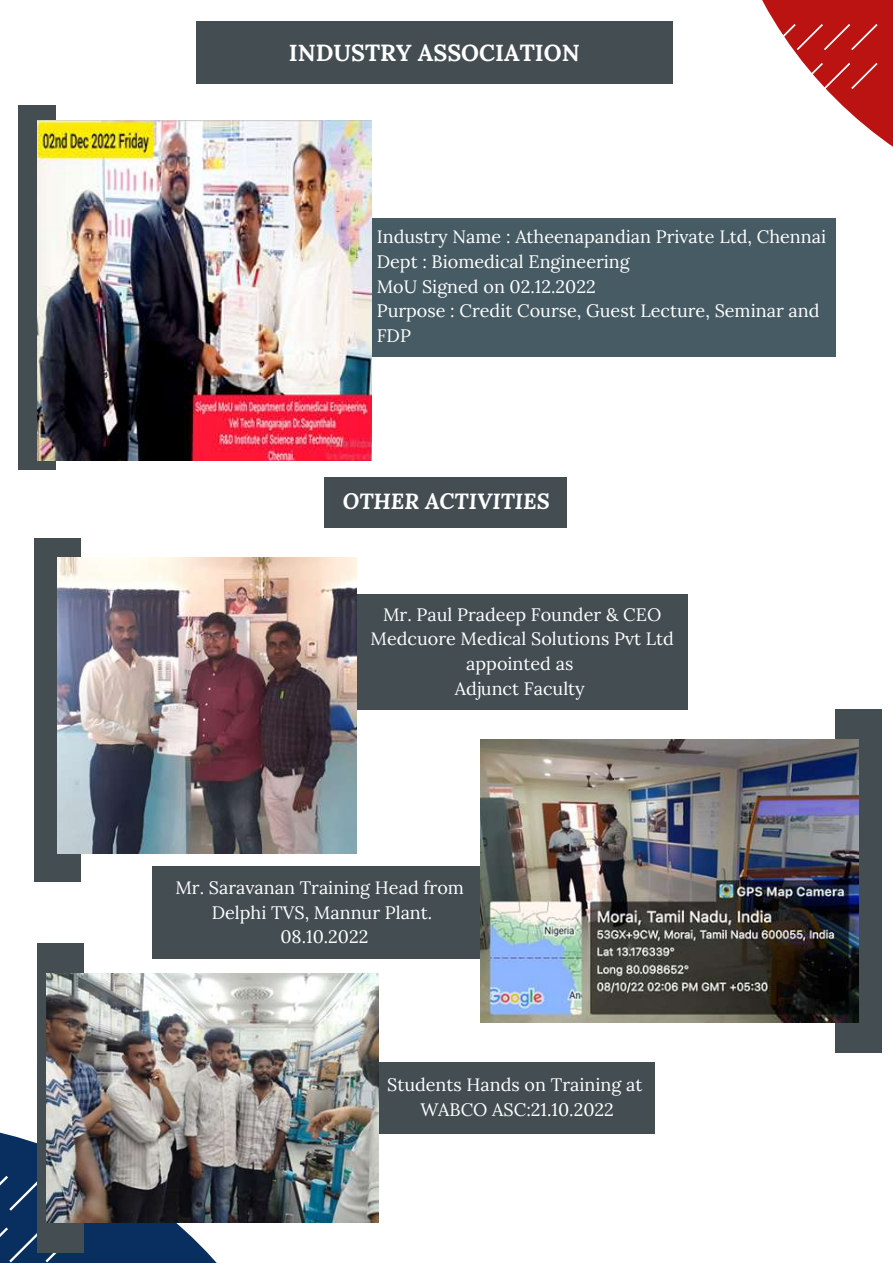
<style>
.page{position:relative;width:893px;height:1264px;background:#fff}
.page>*{position:absolute;margin:0;border:0;box-sizing:border-box;transform-origin:0 0}
.t1{font:700 23.25px "Lora";color:#fff}
.t2{font:italic 700 21.75px "Lora";color:#fff}
.t3{font:18px/24.8px "Lora";color:#fff;text-align:center}
</style>
<div class="page">
<svg style="left:0;top:1121px;width:322px;height:141px;fill:#092e60"></svg>
<div style="left:196px;top:21px;width:476px;height:63px;background:#434d52"></div>
<svg style="left:762px;top:0;width:130px;height:221px"></svg>
<svg style="left:762px;top:24px;width:115px;height:65px"></svg>
<svg style="left:0;top:1175px;width:80px;height:87px;background:#1b3d6a"></svg>
<div style="left:372px;top:218px;width:463px;height:138px;background:#475b64"></div>
<div style="left:18px;top:106px;width:38px;height:363px;background:#434d52"></div>
<div style="left:324px;top:478px;width:242px;height:50px;background:#434d52"></div>
<div style="left:34px;top:538px;width:46px;height:343px;background:#434d52"></div>
<img style="left:57px;top:557px;width:299px;height:297px">
<div style="left:357px;top:594px;width:330px;height:116px;background:#434d52"></div>
<img style="left:38px;top:121px;width:334px;height:339px">
<div style="left:152px;top:866px;width:331px;height:92px;background:#434d52"></div>
<div style="left:378px;top:1062px;width:276px;height:71px;background:#434d52"></div>
<div style="left:835px;top:710px;width:46px;height:342px;background:#434d52"></div>
<img style="left:480px;top:739px;width:378px;height:283px">
<div style="left:38px;top:943px;width:46px;height:309px;background:#434d52"></div>
<img style="left:46px;top:973px;width:332px;height:249px">
<p class="t1" style="left:289px;top:38px;width:292px">INDUSTRY ASSOCIATION</p>
<p class="t3" style="left:377px;top:224px;width:451px;text-align:left">Industry Name : Atheenapandian Private Ltd, Chennai<br>Dept : Biomedical Engineering<br>MoU Signed on 02.12.2022<br>Purpose : Credit Course, Guest Lecture, Seminar and<br>FDP</p>
<p class="t2" style="left:343px;top:487px;width:208px">OTHER ACTIVITIES</p>
<p class="t3" style="left:370px;top:601px;width:305px">Mr. Paul Pradeep Founder &amp; CEO<br>Medcuore Medical Solutions Pvt Ltd appointed as<br>Adjunct Faculty</p>
<p class="t3" style="left:175px;top:874px;width:290px">Mr. Saravanan Training Head from<br>Delphi TVS, Mannur Plant.<br>08.10.2022</p>
<p class="t3" style="left:387px;top:1072px;width:256px">Students Hands on Training at<br>WABCO ASC:21.10.2022</p>
</div>
